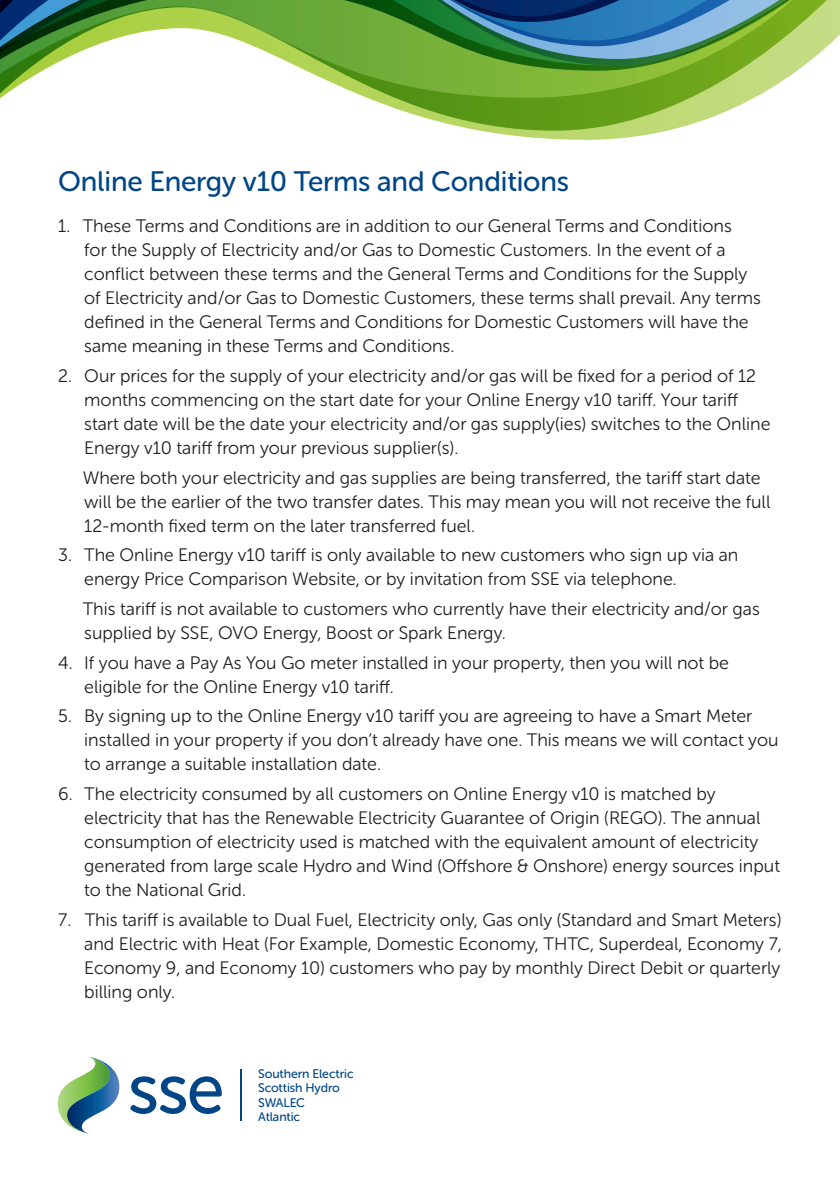
<style>
.page{position:relative;width:840px;height:1191px;background:#fff}
.page>*{position:absolute;margin:0;border:0;box-sizing:border-box;transform-origin:0 0}
.t1{font:28px "Museo Sans Rounded 500";letter-spacing:-.005em;color:#004687}
.t2{font:18px/24px "Museo Sans Rounded 300";color:#231f20}
.t3{font:12.4px/14.4px "Museo Sans Rounded 500";letter-spacing:-.01em;color:#004687}
</style>
<div class="page">
<svg style="left:58px;top:1057px;width:61px;height:76px"></svg>
<svg style="left:130px;top:1076px;width:92px;height:38px"></svg>
<hr style="left:240px;top:1069px;width:1px;height:52px;background:#004687">
<svg style="left:482px;top:131px;width:184px;height:9px"></svg>
<svg style="left:0;top:0;width:839px;height:131px"></svg>
<svg style="left:0;top:0;width:813px;height:71px"></svg>
<svg style="left:414px;top:0;width:399px;height:66px;background:#4e8c74"></svg>
<svg style="left:0;top:0;width:122px;height:64px;background:#54875c"></svg>
<h1 class="t1" style="left:58px;top:166px;width:512px">Online Energy v10 Terms and Conditions</h1>
<p class="t2" style="left:84px;top:214px;width:677px;text-indent:-26px">1. These Terms and Conditions are in addition to our General Terms and Conditions<br>for the Supply of Electricity and/or Gas to Domestic Customers. In the event of a conflict between these terms and the General Terms and Conditions for the Supply of Electricity and/or Gas to Domestic Customers, these terms shall prevail. Any terms defined in the General Terms and Conditions for Domestic Customers will have the same meaning in these Terms and Conditions.</p>
<p class="t2" style="left:84px;top:364px;width:687px;text-indent:-26px">2. Our prices for the supply of your electricity and/or gas will be fixed for a period of 12 months commencing on the start date for your Online Energy v10 tariff. Your tariff start date will be the date your electricity and/or gas supply(ies) switches to the Online Energy v10 tariff from your previous supplier(s).</p>
<p class="t2" style="left:83px;top:465px;width:688px">Where both your electricity and gas supplies are being transferred, the tariff start date will be the earlier of the two transfer dates. This may mean you will not receive the full<br>12-month fixed term on the later transferred fuel.</p>
<p class="t2" style="left:84px;top:543px;width:655px;text-indent:-26px">3. The Online Energy v10 tariff is only available to new customers who sign up via an energy Price Comparison Website, or by invitation from SSE via telephone.</p>
<p class="t2" style="left:83px;top:597px;width:678px">This tariff is not available to customers who currently have their electricity and/or gas supplied by SSE, OVO Energy, Boost or Spark Energy.</p>
<p class="t2" style="left:84px;top:650px;width:646px;text-indent:-26px">4. If you have a Pay As You Go meter installed in your property, then you will not be eligible for the Online Energy v10 tariff.</p>
<p class="t2" style="left:84px;top:704px;width:695px;text-indent:-26px">5. By signing up to the Online Energy v10 tariff you are agreeing to have a Smart Meter installed in your property if you don’t already have one. This means we will contact you to arrange a suitable installation date.</p>
<p class="t2" style="left:84px;top:782px;width:697px;text-indent:-26px">6. The electricity consumed by all customers on Online Energy v10 is matched by electricity that has the Renewable Electricity Guarantee of Origin (REGO). The annual consumption of electricity used is matched with the equivalent amount of electricity generated from large scale Hydro and Wind (Offshore &amp; Onshore) energy sources input to the National Grid.</p>
<p class="t2" style="left:84px;top:907px;width:698px;text-align:justify;text-indent:-26px">7. This tariff is available to Dual Fuel, Electricity only, Gas only (Standard and Smart Meters) and Electric with Heat (For Example, Domestic Economy, THTC, Superdeal, Economy 7, Economy 9, and Economy 10) customers who pay by monthly Direct Debit or quarterly billing only.</p>
<p class="t3" style="left:258px;top:1066px;width:97px">Southern Electric<br>Scottish Hydro<br>SWALEC<br>Atlantic</p>
</div>
